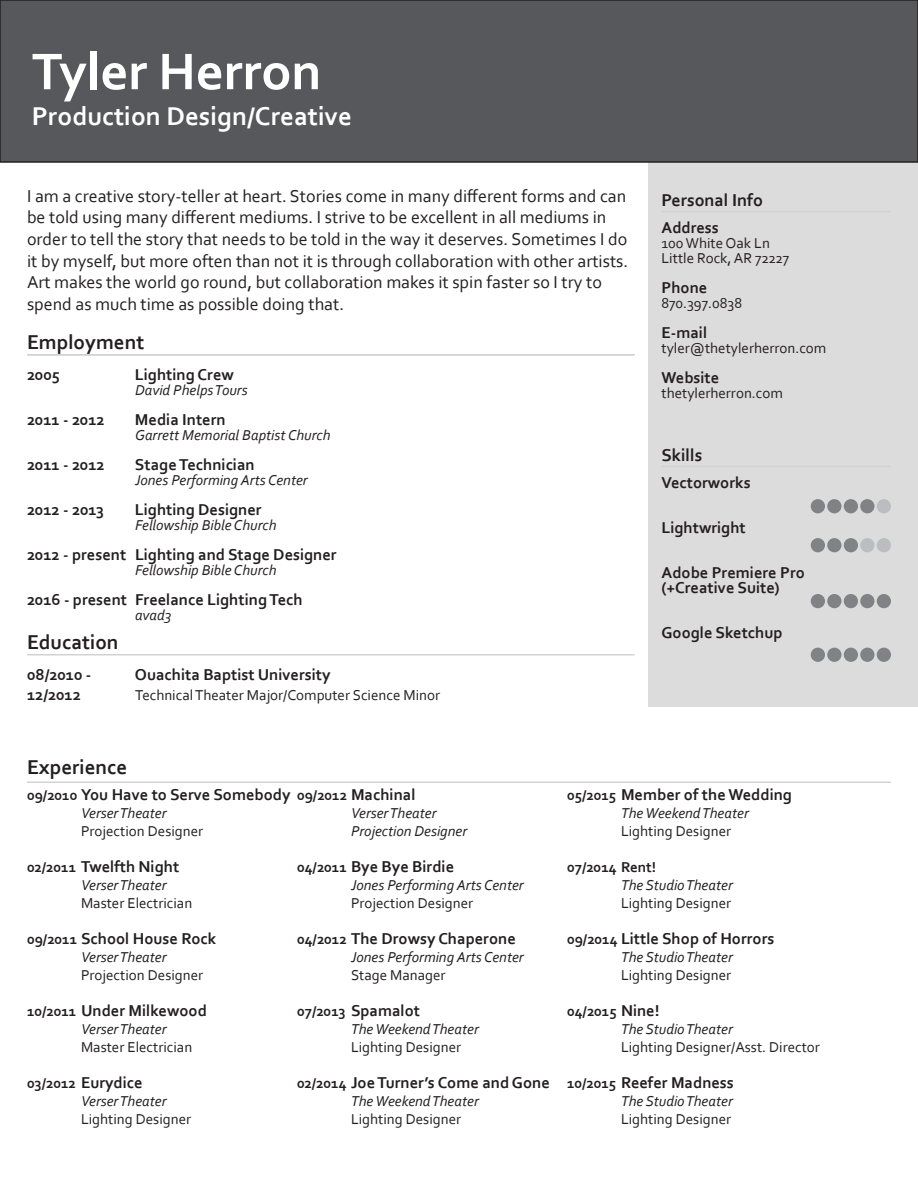
<style>
.page{position:relative;width:918px;height:1188px;background:#fff}
.page>*{position:absolute;margin:0;border:0;box-sizing:border-box;transform-origin:0 0}
.t1{font:700 54px "Corbel";color:#fff}
.t2{font:700 27px "Corbel";color:#fff}
.t3{font:700 21px "Corbel";color:#231f20}
.t4{font:18px/21.6px "Corbel";color:#231f20}
.t5{font:700 18px "Corbel";color:#231f20}
.t6{font:700 16.5px/15px "Corbel";color:#231f20}
.t7{font:italic 15px/18px "Corbel";color:#231f20}
.t8{font:15px/15px "Corbel";color:#231f20}
.t9{font:700 15px "Corbel";color:#231f20}
.s1{font-size:15px}
.s2{font-weight:700;font-style:normal}
.s3{font-weight:700;font-style:normal;font-size:16.5px}
</style>
<div class="page">
<div style="left:648px;top:162px;width:270px;height:544px;background:#dcdcdd"></div>
<div style="left:0;top:0;width:918px;height:162px;background:#56585b"></div>
<div style="left:0;top:0;width:918px;height:163px;border:1px solid #231f20"></div>
<div style="left:811px;top:499px;width:14px;height:14px;background:#808285;border-radius:50%"></div>
<div style="left:827px;top:499px;width:15px;height:14px;background:#808285;border-radius:50%"></div>
<div style="left:844px;top:499px;width:14px;height:14px;background:#808285;border-radius:50%"></div>
<div style="left:860px;top:499px;width:14px;height:14px;background:#808285;border-radius:50%"></div>
<div style="left:877px;top:499px;width:14px;height:14px;background:#bcbdc0;border-radius:50%"></div>
<div style="left:811px;top:594px;width:14px;height:14px;background:#808285;border-radius:50%"></div>
<div style="left:827px;top:594px;width:15px;height:14px;background:#808285;border-radius:50%"></div>
<div style="left:844px;top:594px;width:14px;height:14px;background:#808285;border-radius:50%"></div>
<div style="left:860px;top:594px;width:14px;height:14px;background:#808285;border-radius:50%"></div>
<div style="left:877px;top:594px;width:14px;height:14px;background:#808285;border-radius:50%"></div>
<div style="left:811px;top:648px;width:14px;height:14px;background:#808285;border-radius:50%"></div>
<div style="left:827px;top:648px;width:15px;height:14px;background:#808285;border-radius:50%"></div>
<div style="left:844px;top:648px;width:14px;height:14px;background:#808285;border-radius:50%"></div>
<div style="left:860px;top:648px;width:14px;height:14px;background:#808285;border-radius:50%"></div>
<div style="left:877px;top:648px;width:14px;height:14px;background:#808285;border-radius:50%"></div>
<div style="left:811px;top:538px;width:14px;height:14px;background:#808285;border-radius:50%"></div>
<div style="left:827px;top:538px;width:15px;height:14px;background:#808285;border-radius:50%"></div>
<div style="left:844px;top:538px;width:14px;height:14px;background:#808285;border-radius:50%"></div>
<div style="left:860px;top:538px;width:14px;height:14px;background:#bcbdc0;border-radius:50%"></div>
<div style="left:877px;top:538px;width:14px;height:14px;background:#bcbdc0;border-radius:50%"></div>
<hr style="left:27px;top:654px;width:607px;height:2px;background:#d1d2d4">
<hr style="left:27px;top:782px;width:864px;height:1px;background:#d1d2d4">
<hr style="left:662px;top:211px;width:229px;height:1px;background:#d1d2d4">
<hr style="left:27px;top:354px;width:607px;height:2px;background:#d1d2d4">
<hr style="left:662px;top:466px;width:229px;height:1px;background:#d1d2d4">
<h1 class="t1" style="left:32px;top:38px;width:291px">Tyler Herron</h1>
<h2 class="t2" style="left:32px;top:100px;width:322px">Production Design/Creative</h2>
<p class="t4" style="left:27px;top:185px;width:603px">I am a creative story-teller at heart. Stories come in many different forms and can be told using many different mediums. I strive to be excellent in all mediums in order to tell the story that needs to be told in the way it deserves. Sometimes I do it by myself, but more often than not it is through collaboration with other artists.<br>Art makes the world go round, but collaboration makes it spin faster so I try to spend as much time as possible doing that.</p>
<p class="t3" style="left:27px;top:329px;width:119px">Employment</p>
<p class="t6" style="left:27px;top:367px;width:34px">2005</p>
<p class="t6" style="left:135px;top:367px;width:100px">Lighting Crew</p>
<p class="t7" style="left:135px;top:381px;width:114px">David Phelps Tours</p>
<p class="t6" style="left:27px;top:412px;width:79px">2011 - 2012</p>
<p class="t6" style="left:135px;top:412px;width:92px">Media Intern</p>
<p class="t7" style="left:135px;top:426px;width:197px">Garrett Memorial Baptist Church</p>
<p class="t6" style="left:27px;top:457px;width:79px">2011 - 2012</p>
<p class="t6" style="left:135px;top:457px;width:121px">Stage Technician</p>
<p class="t7" style="left:135px;top:471px;width:174px">Jones Performing Arts Center</p>
<p class="t6" style="left:27px;top:502px;width:79px">2012 - 2013</p>
<p class="t6" style="left:135px;top:502px;width:128px">Lighting Designer</p>
<p class="t7" style="left:135px;top:516px;width:143px">Fellowship Bible Church</p>
<p class="t6" style="left:27px;top:547px;width:311px">2012 - present Lighting and Stage Designer</p>
<p class="t7" style="left:135px;top:561px;width:143px">Fellowship Bible Church</p>
<p class="t6" style="left:27px;top:592px;width:277px">2016 - present Freelance Lighting Tech</p>
<p class="t7" style="left:135px;top:606px;width:38px">avad3</p>
<p class="t3" style="left:27px;top:629px;width:93px">Education</p>
<p class="t6" style="left:27px;top:667px;width:66px">08/2010 -</p>
<p class="t6" style="left:135px;top:667px;width:197px">Ouachita Baptist University</p>
<p class="t6" style="left:27px;top:687px;width:56px">12/2012</p>
<p class="t8" style="left:135px;top:687px;width:307px">Technical Theater Major/Computer Science Minor</p>
<p class="t3" style="left:27px;top:754px;width:102px">Experience</p>
<p class="t5" style="left:662px;top:189px;width:103px">Personal Info</p>
<p class="t6" style="left:662px;top:220px;width:59px">Address</p>
<p class="t8" style="left:662px;top:235px;width:129px">100 White Oak Ln<br>Little Rock, AR 72227</p>
<p class="t6" style="left:662px;top:280px;width:47px">Phone</p>
<p class="t8" style="left:662px;top:295px;width:82px">870.397.0838</p>
<p class="t6" style="left:662px;top:325px;width:47px">E-mail</p>
<p class="t8" style="left:662px;top:340px;width:166px">tyler@thetylerherron.com</p>
<p class="t6" style="left:662px;top:370px;width:59px">Website</p>
<p class="t8" style="left:662px;top:385px;width:123px">thetylerherron.com</p>
<p class="t5" style="left:662px;top:444px;width:42px">Skills</p>
<p class="t6" style="left:662px;top:475px;width:91px">Vectorworks</p>
<p class="t6" style="left:662px;top:520px;width:86px">Lightwright</p>
<p class="t6" style="left:662px;top:565px;width:145px">Adobe Premiere Pro (+Creative Suite)</p>
<p class="t6" style="left:662px;top:625px;width:123px">Google Sketchup</p>
<p class="t6" style="left:27px;top:787px;width:390px"><span class="s1">09/2010</span> You Have to Serve Somebody <span class="s1">09/2012</span> Machinal</p>
<p class="t7" style="left:81px;top:804px;width:87px">Verser Theater</p>
<p class="t8" style="left:81px;top:823px;width:124px">Projection Designer</p>
<p class="t6" style="left:27px;top:859px;width:154px"><span class="s1">02/2011</span> Twelfth Night</p>
<p class="t7" style="left:81px;top:876px;width:87px">Verser Theater</p>
<p class="t8" style="left:81px;top:895px;width:113px">Master Electrician</p>
<p class="t6" style="left:27px;top:931px;width:191px"><span class="s1">09/2011</span> School House Rock</p>
<p class="t7" style="left:81px;top:948px;width:87px">Verser Theater</p>
<p class="t8" style="left:81px;top:967px;width:124px">Projection Designer</p>
<p class="t6" style="left:27px;top:1003px;width:181px"><span class="s1">10/2011</span> Under Milkewood</p>
<p class="t7" style="left:81px;top:1020px;width:87px">Verser Theater</p>
<p class="t8" style="left:81px;top:1039px;width:113px">Master Electrician</p>
<p class="t6" style="left:27px;top:1075px;width:117px"><span class="s1">03/2012</span> Eurydice</p>
<p class="t7" style="left:81px;top:1092px;width:87px">Verser Theater</p>
<p class="t8" style="left:81px;top:1111px;width:112px">Lighting Designer</p>
<p class="t7" style="left:351px;top:804px;width:118px">Verser Theater<br>Projection Designer</p>
<p class="t6" style="left:297px;top:859px;width:159px"><span class="s1">04/2011</span> Bye Bye Birdie</p>
<p class="t7" style="left:351px;top:876px;width:174px">Jones Performing Arts Center</p>
<p class="t8" style="left:351px;top:895px;width:124px">Projection Designer</p>
<p class="t6" style="left:297px;top:931px;width:220px"><span class="s1">04/2012</span> The Drowsy Chaperone</p>
<p class="t7" style="left:351px;top:948px;width:174px">Jones Performing Arts Center</p>
<p class="t8" style="left:351px;top:967px;width:96px">Stage Manager</p>
<p class="t6" style="left:297px;top:1003px;width:125px"><span class="s1">07/2013</span> Spamalot</p>
<p class="t7" style="left:351px;top:1020px;width:129px">The Weekend Theater</p>
<p class="t8" style="left:351px;top:1039px;width:112px">Lighting Designer</p>
<p class="t6" style="left:297px;top:1075px;width:254px"><span class="s1">02/2014</span> Joe Turner’s Come and Gone</p>
<p class="t7" style="left:351px;top:1092px;width:129px">The Weekend Theater</p>
<p class="t8" style="left:351px;top:1111px;width:112px">Lighting Designer</p>
<p class="t6" style="left:567px;top:787px;width:227px"><span class="s1">05/2015</span> Member of the Wedding</p>
<p class="t7" style="left:621px;top:804px;width:129px">The Weekend Theater</p>
<p class="t8" style="left:621px;top:823px;width:112px">Lighting Designer</p>
<p class="t9" style="left:567px;top:858px;width:91px">07/2014 Rent!</p>
<p class="t7" style="left:621px;top:876px;width:113px">The Studio Theater</p>
<p class="t8" style="left:621px;top:895px;width:112px">Lighting Designer</p>
<p class="t6" style="left:567px;top:931px;width:209px"><span class="s1">09/2014</span> Little Shop of Horrors</p>
<p class="t7" style="left:621px;top:948px;width:113px">The Studio Theater</p>
<p class="t8" style="left:621px;top:967px;width:112px">Lighting Designer</p>
<p class="t7" style="left:621px;top:1002px;width:113px;text-indent:-54px"><span class="s2">04/2015</span> <span class="s3">Nine!<br></span>The Studio Theater</p>
<p class="t8" style="left:621px;top:1039px;width:201px">Lighting Designer/Asst. Director</p>
<p class="t6" style="left:567px;top:1075px;width:168px"><span class="s1">10/2015</span> Reefer Madness</p>
<p class="t7" style="left:621px;top:1092px;width:113px">The Studio Theater</p>
<p class="t8" style="left:621px;top:1111px;width:112px">Lighting Designer</p>
</div>
